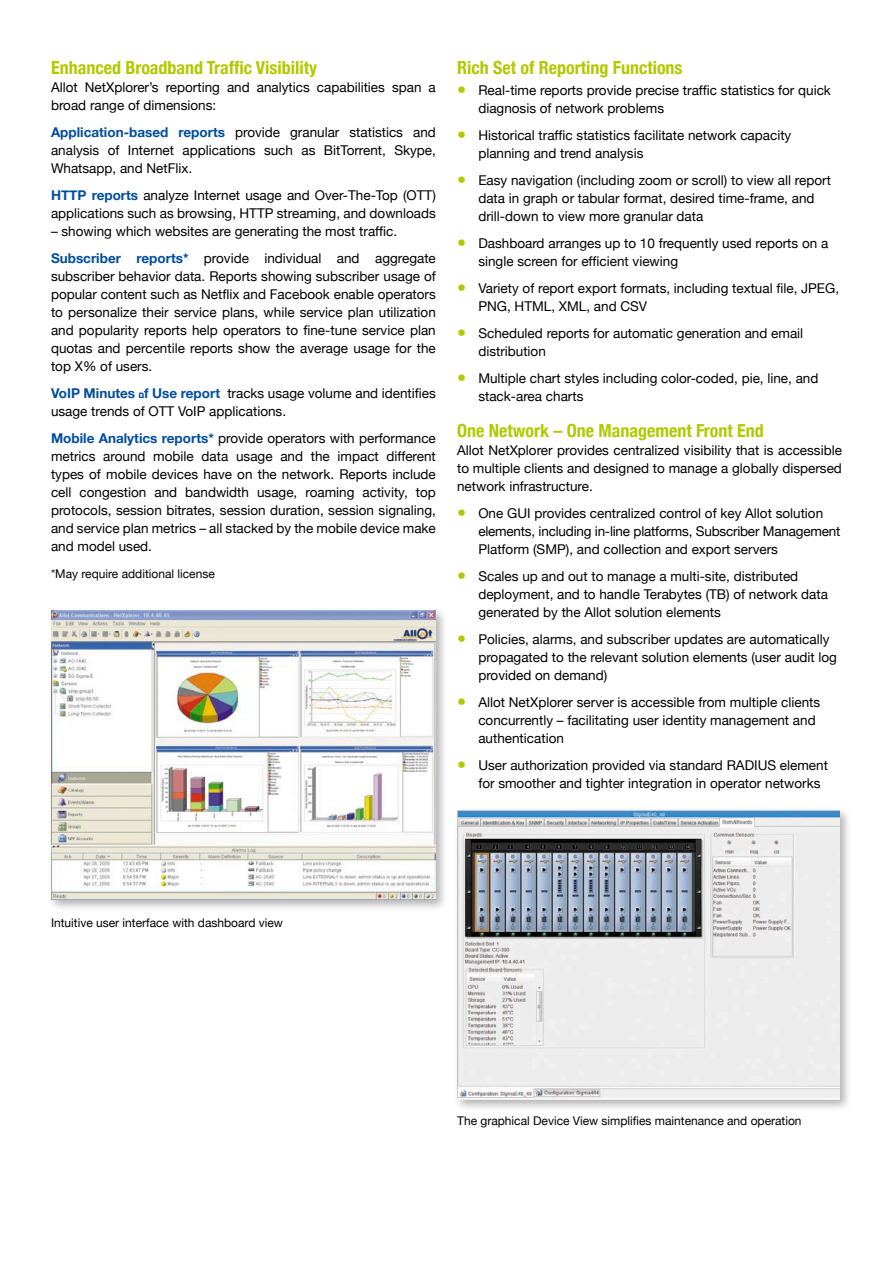
<style>
.page{position:relative;width:893px;height:1263px;background:#fff}
.page>*{position:absolute;margin:0;border:0;box-sizing:border-box;transform-origin:0 0}
.text_title{font:700 condensed 18px "Helvetica Neue";color:#b1c900}
.body_text{font:13.5px/18px "Helvetica Neue";color:#000;text-align:justify}
.bullet_text{font:13.5px/18px "Helvetica Neue";color:#000}
.body_text-2{font:12px "Helvetica Neue";color:#000}
.s1{font-weight:700;color:#004da0}
.s2{font-family:"Win Soft Pro";font-weight:700;color:#004da0}
.s3{font-size:18px;color:#b1c900}
</style>
<div class="page">
<div style="left:453px;top:806px;width:399px;height:306px;background:#000;opacity:.3"></div>
<img style="left:457px;top:810px;width:383px;height:289px">
<div style="left:47px;top:607px;width:401px;height:305px;background:#000;opacity:.3"></div>
<img style="left:51px;top:611px;width:385px;height:288px">
<p class="text_title" style="left:51px;top:57px;width:268px">Enhanced Broadband Traffic Visibility</p>
<p class="body_text" style="left:51px;top:78px;width:386px">Allot NetXplorer’s reporting and analytics capabilities span a broad range of dimensions:</p>
<p class="body_text" style="left:51px;top:123px;width:386px"><span class="s1">Application-based reports</span> provide granular statistics and analysis of Internet applications such as BitTorrent, Skype, Whatsapp, and NetFlix.</p>
<p class="body_text" style="left:51px;top:186px;width:386px"><span class="s1">HTTP reports</span> analyze Internet usage and Over-The-Top (OTT) applications such as browsing, HTTP streaming, and downloads</p>
<p class="body_text" style="left:51px;top:222px;width:348px">– showing which websites are generating the most traffic.</p>
<p class="body_text" style="left:51px;top:249px;width:386px"><span class="s1">Subscriber reports*</span> provide individual and aggregate subscriber behavior data. Reports showing subscriber usage of popular content such as Netflix and Facebook enable operators to personalize their service plans, while service plan utilization and popularity reports help operators to fine-tune service plan quotas and percentile reports show the average usage for the top X% of users.</p>
<p class="body_text" style="left:51px;top:384px;width:386px"><span class="s1">VoIP Minutes</span> <span class="s2">ם</span><span class="s1">f Use report</span> tracks usage volume and identifies usage trends of OTT VoIP applications.</p>
<p class="body_text" style="left:51px;top:429px;width:386px"><span class="s1">Mobile Analytics reports*</span> provide operators with performance metrics around mobile data usage and the impact different types of mobile devices have on the network. Reports include cell congestion and bandwidth usage, roaming activity, top protocols, session bitrates, session duration, session signaling, and service plan metrics – all stacked by the mobile device make and model used.</p>
<p class="body_text-2" style="left:51px;top:567px;width:165px">*May require additional license</p>
<p class="text_title" style="left:457px;top:57px;width:227px">Rich Set of Reporting Functions</p>
<p class="bullet_text" style="left:478px;top:81px;width:354px;text-indent:-21px"><span class="s3">•</span> Real-time reports provide precise traffic statistics for quick diagnosis of network problems</p>
<p class="bullet_text" style="left:478px;top:126px;width:314px;text-indent:-21px"><span class="s3">•</span> Historical traffic statistics facilitate network capacity planning and trend analysis</p>
<p class="bullet_text" style="left:478px;top:171px;width:354px;text-indent:-21px"><span class="s3">•</span> Easy navigation (including zoom or scroll) to view all report data in graph or tabular format, desired time-frame, and drill-down to view more granular data</p>
<p class="bullet_text" style="left:478px;top:234px;width:351px;text-indent:-21px"><span class="s3">•</span> Dashboard arranges up to 10 frequently used reports on a single screen for efficient viewing</p>
<p class="bullet_text" style="left:478px;top:279px;width:362px;text-indent:-21px"><span class="s3">•</span> Variety of report export formats, including textual file, JPEG,<br>PNG, HTML, XML, and CSV</p>
<p class="bullet_text" style="left:478px;top:324px;width:326px;text-indent:-21px"><span class="s3">•</span> Scheduled reports for automatic generation and email distribution</p>
<p class="bullet_text" style="left:478px;top:369px;width:342px;text-indent:-21px"><span class="s3">•</span> Multiple chart styles including color-coded, pie, line, and stack-area charts</p>
<p class="text_title" style="left:457px;top:419px;width:308px">One Network – One Management Front End</p>
<p class="body_text" style="left:457px;top:441px;width:386px">Allot NetXplorer provides centralized visibility that is accessible to multiple clients and designed to manage a globally dispersed network infrastructure.</p>
<p class="bullet_text" style="left:478px;top:504px;width:363px;text-indent:-21px"><span class="s3">•</span> One GUI provides centralized control of key Allot solution elements, including in-line platforms, Subscriber Management<br>Platform (SMP), and collection and export servers</p>
<p class="bullet_text" style="left:478px;top:567px;width:351px;text-indent:-21px"><span class="s3">•</span> Scales up and out to manage a multi-site, distributed deployment, and to handle Terabytes (TB) of network data generated by the Allot solution elements</p>
<p class="bullet_text" style="left:478px;top:630px;width:360px;text-indent:-21px"><span class="s3">•</span> Policies, alarms, and subscriber updates are automatically propagated to the relevant solution elements (user audit log provided on demand)</p>
<p class="bullet_text" style="left:478px;top:693px;width:343px;text-indent:-21px"><span class="s3">•</span> Allot NetXplorer server is accessible from multiple clients concurrently – facilitating user identity management and authentication</p>
<p class="bullet_text" style="left:478px;top:756px;width:351px;text-indent:-21px"><span class="s3">•</span> User authorization provided via standard RADIUS element for smoother and tighter integration in operator networks</p>
<p class="body_text-2" style="left:51px;top:916px;width:234px">Intuitive user interface with dashboard view</p>
<p class="body_text-2" style="left:457px;top:1114px;width:346px">The graphical Device View simplifies maintenance and operation</p>
</div>
